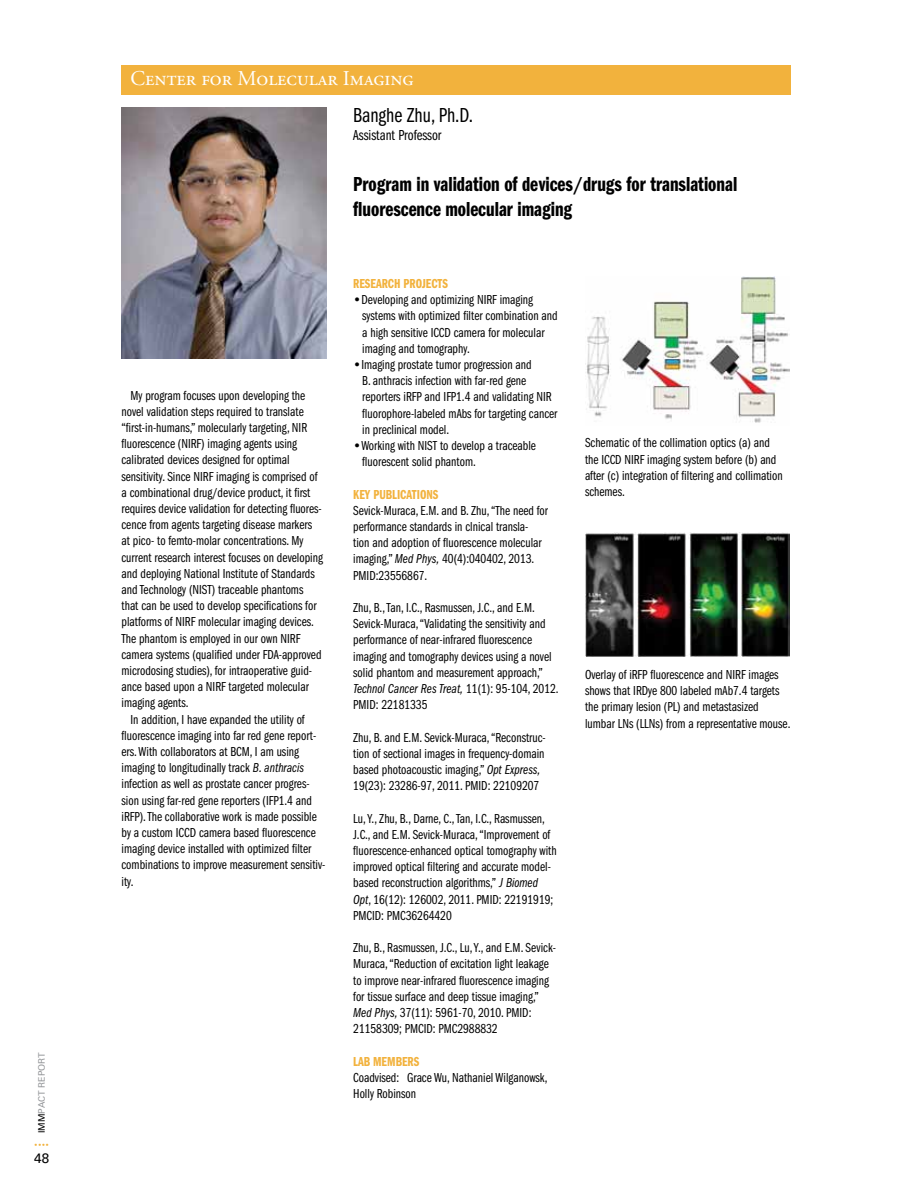
<style>
.page{position:relative;width:918px;height:1188px;background:#fff}
.page>*{position:absolute;margin:0;border:0;box-sizing:border-box;transform-origin:0 0}
.t1{font:21px/25.2px "ITC Franklin Gothic Std Dm Cp";color:#000}
.t2{font:21px "Adobe Garamond Pro";color:#fff}
.t3{font:21px "ITC Franklin Gothic Std Bk Cp";color:#000}
.t4{font:15px "ITC Franklin Gothic Std Bk Cp";color:#000}
.t5{font:13.5px/16.2px "ITC Franklin Gothic Std Bk Cp";color:#000}
.t6{font:13.5px "ITC Franklin Gothic Std Dm Cp";color:#f2b23d}
.t7{font:13.5px "ITC Franklin Gothic Std Bk Cp It";color:#000}
.t8{font:13.5px "Univers";color:#000}
.t9{font:9px "Univers";color:#939598}
.t10{font:6px "Univers";color:#f2b23d}
.s1{color:#000}
.s2{font-family:"ITC Franklin Gothic Std Bk Cp It"}
.s3{font-family:"ITC Franklin Gothic Std";font-weight:600}
.s4{font-family:"ITC Franklin Gothic Std Bk Cp"}
</style>
<div class="page">
<div style="left:122px;top:65px;width:669px;height:29px;background:#f2b23d"></div>
<img style="left:122px;top:108px;width:204px;height:251px">
<img style="left:586px;top:276px;width:204px;height:147px">
<img style="left:586px;top:533px;width:204px;height:123px">
<p class="t9" style="left:36px;top:1133px;width:82px;rotate:-90deg"><span class="s1">IMM</span>PACT REPORT</p>
<p class="t10" style="left:35px;top:1141px;width:15px">• • • •</p>
<p class="t8" style="left:34px;top:1151px;width:17px">48</p>
<h1 class="t2" style="left:131px;top:66px;width:285px">Center for Molecular Imaging</h1>
<h1 class="t3" style="left:353px;top:104px;width:121px">Banghe Zhu, Ph.D.</h1>
<p class="t4" style="left:353px;top:127px;width:90px">Assistant Professor</p>
<h1 class="t1" style="left:353px;top:172px;width:386px">Program in validation of devices/drugs for translational fluorescence molecular imaging</h1>
<p class="t5" style="left:122px;top:387px;width:203px;text-indent:9px">My program focuses upon developing the novel validation steps required to translate “first-in-humans,” molecularly targeting, NIR fluorescence (NIRF) imaging agents using calibrated devices designed for optimal sensitivity. Since NIRF imaging is comprised of a combinational drug/device product, it first requires device validation for detecting fluores&shy;cence from agents targeting disease markers at pico- to femto-molar concentrations. My current research interest focuses on developing and deploying National Institute of Standards and Technology (NIST) traceable phantoms that can be used to develop specifications for platforms of NIRF molecular imaging devices.<br>The phantom is employed in our own NIRF camera systems (qualified under FDA-approved microdosing studies), for intraoperative guid&shy;ance based upon a NIRF targeted molecular imaging agents.</p>
<p class="t5" style="left:122px;top:711px;width:205px;text-indent:9px">In addition, I have expanded the utility of fluorescence imaging into far red gene report&shy;ers. With collaborators at BCM, I am using imaging to longitudinally track <span class="s2">B. anthracis </span>infection as well as prostate cancer progres&shy;sion using far-red gene reporters (IFP1.4 and iRFP). The collaborative work is made possible by a custom ICCD camera based fluorescence imaging device installed with optimized filter combinations to improve measurement sensitiv&shy;ity.</p>
<p class="t6" style="left:353px;top:276px;width:96px">RESEARCH PROJECTS</p>
<p class="t5" style="left:362px;top:292px;width:197px;text-indent:-9px"><span class="s3">•</span>Developing and optimizing NIRF imaging systems with optimized filter combination and a high sensitive ICCD camera for molecular imaging and tomography.</p>
<p class="t5" style="left:362px;top:357px;width:197px;text-indent:-9px"><span class="s3">•</span>Imaging prostate tumor progression and<br>B. anthracis infection with far-red gene reporters iRFP and IFP1.4 and validating NIR fluorophore-labeled mAbs for targeting cancer in preclinical model.</p>
<p class="t5" style="left:362px;top:438px;width:175px;text-indent:-9px"><span class="s3">•</span>Working with NIST to develop a traceable fluorescent solid phantom.</p>
<p class="t6" style="left:353px;top:487px;width:87px">KEY PUBLICATIONS</p>
<p class="t5" style="left:353px;top:502px;width:196px">Sevick-Muraca, E.M. and B. Zhu, “The need for performance standards in clnical transla&shy;tion and adoption of fluorescence molecular imaging,” <span class="s2">Med Phys,</span> 40(4):040402, 2013.<br>PMID:23556867.</p>
<p class="t5" style="left:353px;top:600px;width:200px">Zhu, B., Tan, I.C., Rasmussen, J.C., and E.M.<br>Sevick-Muraca, “Validating the sensitivity and performance of near-infrared fluorescence imaging and tomography devices using a novel solid phantom and measurement approach,”</p>
<p class="t7" style="left:353px;top:681px;width:207px">Technol Cancer Res Treat, <span class="s4">11(1): 95-104, 2012.</span></p>
<p class="t5" style="left:353px;top:697px;width:76px">PMID: 22181335</p>
<p class="t5" style="left:353px;top:729px;width:194px">Zhu, B. and E.M. Sevick-Muraca, “Reconstruc&shy;tion of sectional images in frequency-domain based photoacoustic imaging,” <span class="s2">Opt Express, </span>19(23): 23286-97, 2011. PMID: 22109207</p>
<p class="t5" style="left:353px;top:810px;width:205px">Lu, Y., Zhu, B., Darne, C., Tan, I.C., Rasmussen, J.C., and E.M. Sevick-Muraca, “Improvement of fluorescence-enhanced optical tomography with improved optical filtering and accurate model&shy;based reconstruction algorithms,” <span class="s2">J Biomed Opt</span>, 16(12): 126002, 2011. PMID: 22191919; PMCID: PMC36264420</p>
<p class="t5" style="left:353px;top:940px;width:204px">Zhu, B., Rasmussen, J.C., Lu, Y., and E.M. Sevick-Muraca, “Reduction of excitation light leakage to improve near-infrared fluorescence imaging for tissue surface and deep tissue imaging,” <span class="s2">Med Phys,</span> 37(11): 5961-70, 2010. PMID:<br>21158309; PMCID: PMC2988832</p>
<p class="t6" style="left:353px;top:1054px;width:68px">LAB MEMBERS</p>
<p class="t5" style="left:353px;top:1069px;width:196px">Coadvised: Grace Wu, Nathaniel Wilganowsk,<br>Holly Robinson</p>
<p class="t5" style="left:585px;top:435px;width:199px">Schematic of the collimation optics (a) and the ICCD NIRF imaging system before (b) and after (c) integration of filtering and collimation schemes.</p>
<p class="t5" style="left:585px;top:667px;width:207px">Overlay of iRFP fluorescence and NIRF images shows that IRDye 800 labeled mAb7.4 targets the primary lesion (PL) and metastasized lumbar LNs (LLNs) from a representative mouse.</p>
</div>
